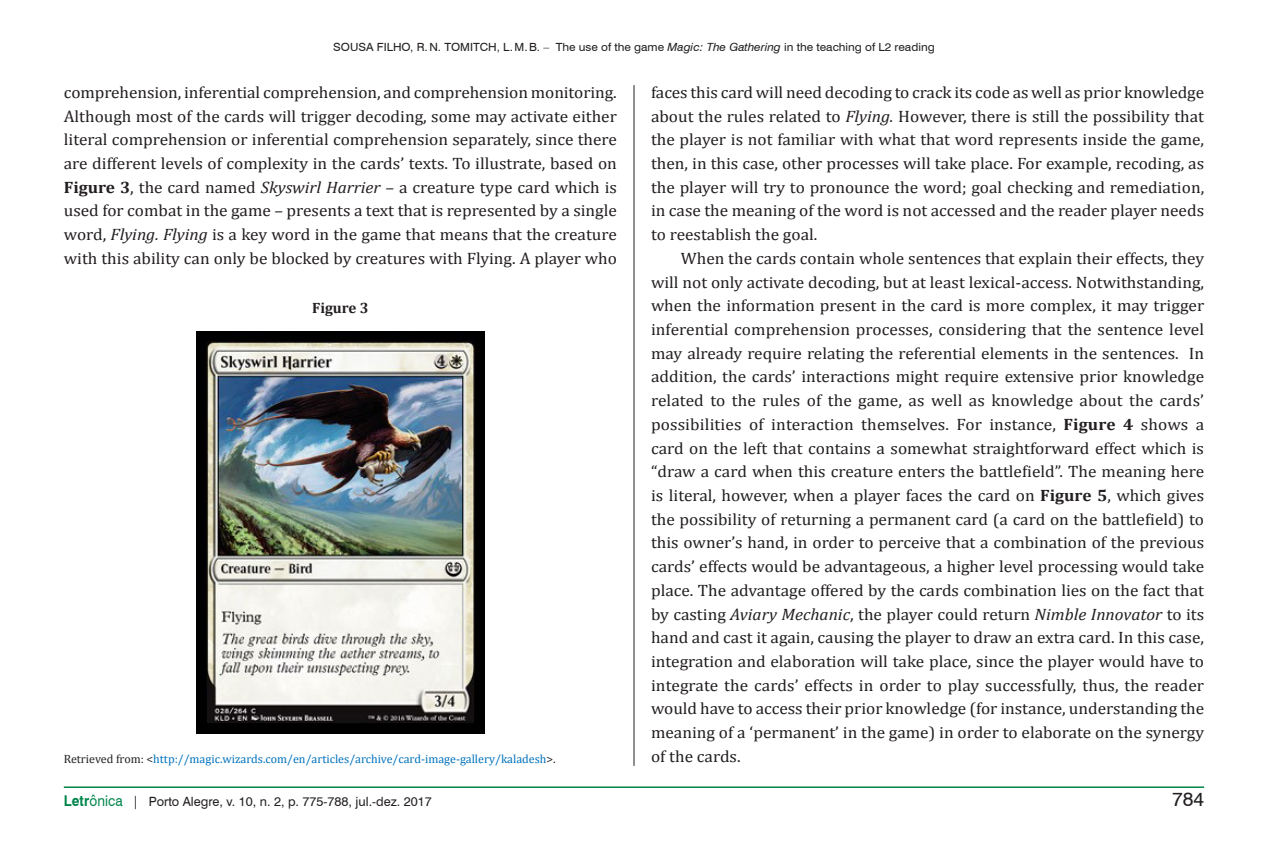
<style>
.page{position:relative;width:1268px;height:851px;background:#fff}
.page>*{position:absolute;margin:0;border:0;box-sizing:border-box;transform-origin:0 0}
.t1{font:19.5px "Swiss 721 BT";color:#231f20}
.t2{font:16.5px/23.7px "Cambria";color:#231f20;text-align:justify;scale:1.05 1}
.t3{font:700 15px "Cambria";color:#231f20}
.t4{font:12.75px "Swiss 721 BT";color:#231f20}
.t5{font:12px "Cambria";color:#0072bc}
.t6{font:11.25px "Swiss 721 BT";color:#231f20;scale:1.05 1}
.s1{font-style:italic}
.s2{font-weight:700}
.s3{color:#231f20}
.s4{font-weight:700;font-size:14.85px;color:#00854a}
.s5{font-size:14.85px;color:#00854a}
.s6{font-size:13.2px}
</style>
<div class="page">
<hr style="left:64px;top:786px;width:1139px;height:1px;background:#00854a">
<hr style="left:633px;top:85px;width:1px;height:680px;background:#231f20">
<img style="left:196px;top:331px;width:288px;height:402px">
<p class="t6" style="left:333px;top:40px;width:25px">Sousa</p>
<p class="t6" style="left:377px;top:40px;width:87px">Filho, R.N. Tomitc</p>
<p class="t6" style="left:488px;top:40px;width:427px">h, L.M.B. – The use of the game <span class="s1">Magic: The Gathering</span> in the teaching of L2 reading</p>
<p class="t2" style="left:64px;top:80px;width:528px">comprehension, inferential comprehension, and comprehension monitoring.<br>Although most of the cards will trigger decoding, some may activate either literal comprehension or inferential comprehension separately, since there are different levels of complexity in the cards’ texts. To illustrate, based on <span class="s2">Figure 3</span>, the card named <span class="s1">Skyswirl Harrier –</span> a creature type card which is used for combat in the game – presents a text that is represented by a single word, <span class="s1">Flying. Flying</span> is a key word in the game that means that the creature with this ability can only be blocked by creatures with Flying. A player who</p>
<p class="t2" style="left:651px;top:80px;width:528px">faces this card will need decoding to crack its code as well as prior knowledge about the rules related to <span class="s1">Flying.</span> However, there is still the possibility that the player is not familiar with what that word represents inside the game, then, in this case, other processes will take place. For example, recoding, as the player will try to pronounce the word; goal checking and remediation, in case the meaning of the word is not accessed and the reader player needs to reestablish the goal.</p>
<p class="t2" style="left:651px;top:246px;width:528px;text-indent:30px">When the cards contain whole sentences that explain their effects, they will not only activate decoding, but at least lexical-access. Notwithstanding, when the information present in the card is more complex, it may trigger inferential comprehension processes, considering that the sentence level may already require relating the referential elements in the sentences. In addition, the cards’ interactions might require extensive prior knowledge related to the rules of the game, as well as knowledge about the cards’ possibilities of interaction themselves. For instance, <span class="s2">Figure 4</span> shows a card on the left that contains a somewhat straightforward effect which is “draw a card when this creature enters the battlefield”. The meaning here is literal, however, when a player faces the card on <span class="s2">Figure 5</span>, which gives the possibility of returning a permanent card (a card on the battlefield) to this owner’s hand, in order to perceive that a combination of the previous cards’ effects would be advantageous, a higher level processing would take place. The advantage offered by the cards combination lies on the fact that by casting <span class="s1">Aviary Mechanic</span>, the player could return <span class="s1">Nimble Innovator</span> to its hand and cast it again, causing the player to draw an extra card. In this case, integration and elaboration will take place, since the player would have to integrate the cards’ effects in order to play successfully, thus, the reader would have to access their prior knowledge (for instance, understanding the meaning of a ‘permanent’ in the game) in order to elaborate on the synergy of the cards.</p>
<p class="t3" style="left:312px;top:299px;width:58px">Figure 3</p>
<p class="t5" style="left:64px;top:751px;width:493px"><span class="s3">Retrieved from: &lt;</span>http://magic.wizards.com/en/articles/archive/card-image-gallery/kaladesh<span class="s3">&gt;.</span></p>
<p class="t4" style="left:64px;top:794px;width:369px"><span class="s4">Letr</span><span class="s5">ônica</span> <span class="s6">|</span> Porto Alegre, v. 10, n. 2, p. 775-788, jul.-dez. 2017</p>
<p class="t1" style="left:1171px;top:787px;width:34px">784</p>
</div>
